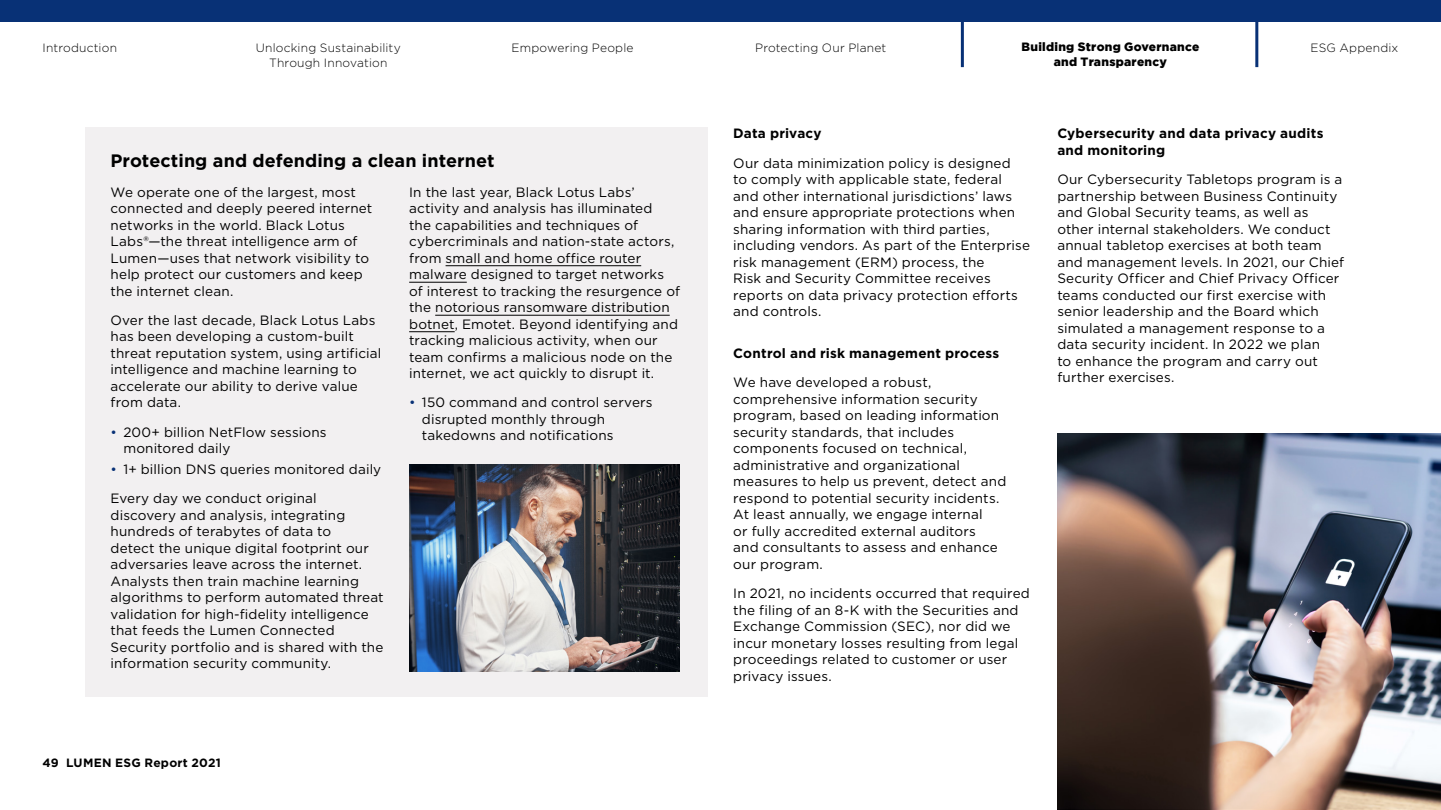
<style>
.page{position:relative;width:1441px;height:810px;background:#fff}
.page>*{position:absolute;margin:0;border:0;box-sizing:border-box;transform-origin:0 0}
.t1{font:700 18px "Gotham";letter-spacing:.005em;color:#000}
.t2{font:13.5px/16.5px "Gotham";letter-spacing:.01em;color:#000}
.t3{font:700 13.5px/16.5px "Gotham";letter-spacing:.015em;color:#000}
.t4{font:300 12px/15px "Gotham";letter-spacing:.015em;color:#000;text-align:center}
.t5{font:900 12px/15px "Gotham";letter-spacing:.025em;color:#000;text-align:center}
.t6{font:700 12px "Gotham";letter-spacing:.02em;color:#000}
.s1{color:#083176}
</style>
<div class="page">
<div style="left:85px;top:128px;width:622px;height:569px;background:#f2f0f1"></div>
<hr style="left:445px;top:265px;width:196px;height:1px;background:#000">
<hr style="left:409px;top:282px;width:58px;height:1px;background:#000">
<hr style="left:435px;top:315px;width:234px;height:1px;background:#000">
<hr style="left:409px;top:331px;width:45px;height:1px;background:#000">
<img style="left:1057px;top:434px;width:383px;height:376px">
<img style="left:409px;top:465px;width:270px;height:207px">
<div style="left:0;top:0;width:1440px;height:21px;background:#083176"></div>
<hr style="left:1255px;top:0;width:3px;height:67px;background:#083176">
<hr style="left:960px;top:0;width:3px;height:67px;background:#083176">
<p class="t4" style="left:43px;top:40px;width:76px">Introduction</p>
<p class="t4" style="left:256px;top:40px;width:146px">Unlocking Sustainability<br>Through Innovation</p>
<p class="t4" style="left:511px;top:40px;width:123px">Empowering People</p>
<p class="t4" style="left:755px;top:40px;width:133px">Protecting Our Planet</p>
<p class="t5" style="left:1021px;top:39px;width:179px">Building Strong Governance and Transparency</p>
<p class="t4" style="left:1310px;top:40px;width:89px">ESG Appendix</p>
<h1 class="t1" style="left:111px;top:149px;width:385px">Protecting and defending a clean internet</h1>
<p class="t2" style="left:111px;top:183px;width:263px">We operate one of the largest, most connected and deeply peered internet networks in the world. Black Lotus Labs®—the threat intelligence arm of Lumen—uses that network visibility to help protect our customers and keep the internet clean.</p>
<p class="t2" style="left:111px;top:312px;width:272px">Over the last decade, Black Lotus Labs has been developing a custom-built threat reputation system, using artificial intelligence and machine learning to accelerate our ability to derive value from data.</p>
<p class="t2" style="left:123px;top:423px;width:205px;text-indent:-13px"><span class="s1">•</span> 200+ billion NetFlow sessions monitored daily</p>
<p class="t2" style="left:111px;top:454px;width:272px;line-height:29.2px"><span class="s1">•</span> 1+ billion DNS queries monitored daily<br>Every day we conduct original</p>
<p class="t2" style="left:111px;top:506px;width:274px">discovery and analysis, integrating hundreds of terabytes of data to<br>detect the unique digital footprint our adversaries leave across the internet.<br>Analysts then train machine learning algorithms to perform automated threat validation for high-fidelity intelligence that feeds the Lumen Connected Security portfolio and is shared with the information security community.</p>
<p class="t2" style="left:409px;top:183px;width:272px">In the last year, Black Lotus Labs’ activity and analysis has illuminated<br>the capabilities and techniques of cybercriminals and nation-state actors, from small and home office router malware designed to target networks of interest to tracking the resurgence of the notorious ransomware distribution botnet, Emotet. Beyond identifying and tracking malicious activity, when our team confirms a malicious node on the internet, we act quickly to disrupt it.</p>
<p class="t2" style="left:422px;top:394px;width:232px;text-indent:-13px"><span class="s1">•</span> 150 command and control servers disrupted monthly through takedowns and notifications</p>
<p class="t6" style="left:43px;top:755px;width:180px">49 LUMEN ESG Report 2021</p>
<p class="t3" style="left:733px;top:125px;width:90px">Data privacy</p>
<p class="t2" style="left:733px;top:154px;width:298px">Our data minimization policy is designed<br>to comply with applicable state, federal and other international jurisdictions’ laws and ensure appropriate protections when sharing information with third parties, including vendors. As part of the Enterprise risk management (ERM) process, the<br>Risk and Security Committee receives reports on data privacy protection efforts and controls.</p>
<p class="t3" style="left:733px;top:345px;width:267px">Control and risk management process</p>
<p class="t2" style="left:733px;top:374px;width:274px">We have developed a robust, comprehensive information security program, based on leading information security standards, that includes components focused on technical, administrative and organizational measures to help us prevent, detect and respond to potential security incidents.<br>At least annually, we engage internal<br>or fully accredited external auditors<br>and consultants to assess and enhance our program.</p>
<p class="t2" style="left:733px;top:585px;width:298px">In 2021, no incidents occurred that required the filing of an 8-K with the Securities and Exchange Commission (SEC), nor did we incur monetary losses resulting from legal proceedings related to customer or user privacy issues.</p>
<p class="t3" style="left:1057px;top:125px;width:267px">Cybersecurity and data privacy audits and monitoring</p>
<p class="t2" style="left:1057px;top:171px;width:288px">Our Cybersecurity Tabletops program is a partnership between Business Continuity and Global Security teams, as well as other internal stakeholders. We conduct annual tabletop exercises at both team and management levels. In 2021, our Chief Security Officer and Chief Privacy Officer teams conducted our first exercise with senior leadership and the Board which simulated a management response to a data security incident. In 2022 we plan<br>to enhance the program and carry out further exercises.</p>
</div>
